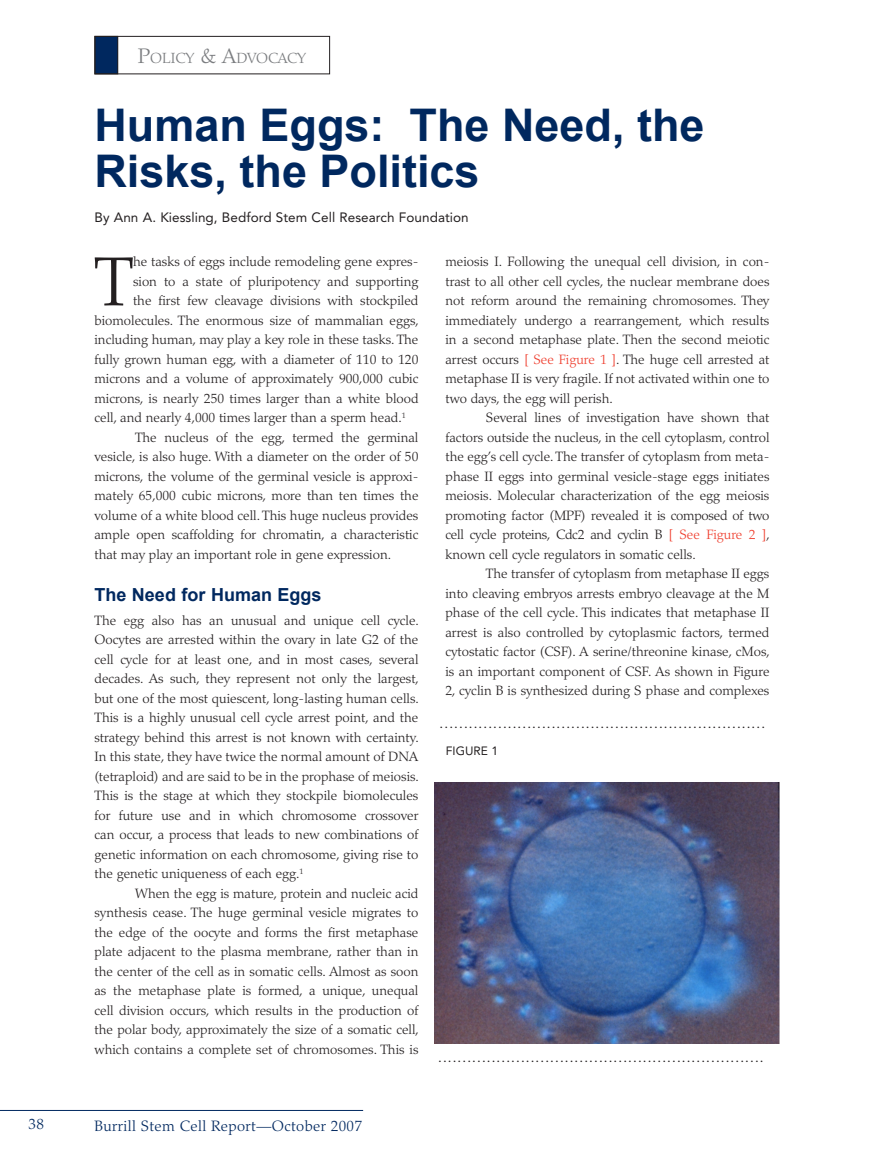
<style>
.page{position:relative;width:891px;height:1161px;background:#fff}
.page>*{position:absolute;margin:0;border:0;box-sizing:border-box;transform-origin:0 0}
.body_copy{font:300 69.15px "Palatino";color:#231f20}
.Head_1{font:700 45px/46.5px "Arial";color:#00285f}
.Head_2{font:700 18px "Arial";color:#00285f}
.t1{font:300 15px "Palatino";color:#231f20}
.source{font:300 15px "Palatino";letter-spacing:.025em;color:#00285f}
.body_copy-2{font:300 14.7px "Palatino";color:#7a7c7f}
.Body_Copy_w__indent{font:300 13.5px/19.5px "Palatino";color:#231f20;text-align:justify}
.body_copy-3{font:300 13.5px/19.5px "Palatino";color:#231f20;text-align:justify}
.By_Line{font:13.5px "Avenir";letter-spacing:.005em;color:#231f20}
.chart_text{font:12px "Avenir";color:#231f20}
.s1{font-size:21px}
.s2{color:#ef3e2e}
</style>
<div class="page">
<hr style="left:0;top:1110px;width:363px;height:1px;background:#00285f">
<div style="left:95px;top:36px;width:23px;height:38px;background:#00285f"></div>
<div style="left:94px;top:36px;width:24px;height:38px;border:1px solid #231f20"></div>
<div style="left:94px;top:36px;width:236px;height:38px;border:1px solid #231f20"></div>
<img style="left:435px;top:783px;width:345px;height:260px">
<p class="body_copy-2" style="left:138px;top:49px;width:170px"><span class="s1">P</span>olicy <span class="s1">&amp; A</span>dvocacy</p>
<p class="Head_1" style="left:94px;top:102px;width:612px">Human Eggs: The Need, the<br>Risks, the Politics</p>
<p class="By_Line" style="left:94px;top:209px;width:376px">By Ann A. Kiessling, Bedford Stem Cell Research Foundation</p>
<p class="body_copy" style="left:94px;top:242px;width:40px">T</p>
<p class="body_copy-3" style="left:133px;top:252px;width:287px">he tasks of eggs include remodeling gene expres-</p>
<p class="body_copy-3" style="left:133px;top:272px;width:287px">sion to a state of pluripotency and supporting</p>
<p class="body_copy-3" style="left:133px;top:291px;width:287px">the first few cleavage divisions with stockpiled</p>
<p class="body_copy-3" style="left:94px;top:311px;width:326px">biomolecules. The enormous size of mammalian eggs,</p>
<p class="body_copy-3" style="left:94px;top:330px;width:325px">including human, may play a key role in these tasks. The</p>
<p class="body_copy-3" style="left:94px;top:350px;width:325px">fully grown human egg, with a diameter of 110 to 120</p>
<p class="body_copy-3" style="left:94px;top:369px;width:326px">microns and a volume of approximately 900,000 cubic</p>
<p class="body_copy-3" style="left:94px;top:389px;width:326px">microns, is nearly 250 times larger than a white blood</p>
<p class="body_copy-3" style="left:94px;top:408px;width:313px">cell, and nearly 4,000 times larger than a sperm head.<sup>1</sup></p>
<p class="Body_Copy_w__indent" style="left:95px;top:428px;width:326px;text-indent:40px">The nucleus of the egg, termed the germinal vesicle, is also huge. With a diameter on the order of 50 microns, the volume of the germinal vesicle is approxi&shy;mately 65,000 cubic microns, more than ten times the volume of a white blood cell. This huge nucleus provides ample open scaffolding for chromatin, a characteristic that may play an important role in gene expression.</p>
<p class="Head_2" style="left:94px;top:584px;width:229px">The Need for Human Eggs</p>
<p class="body_copy-3" style="left:94px;top:611px;width:326px">The egg also has an unusual and unique cell cycle.<br>Oocytes are arrested within the ovary in late G2 of the cell cycle for at least one, and in most cases, several decades. As such, they represent not only the largest, but one of the most quiescent, long-lasting human cells.<br>This is a highly unusual cell cycle arrest point, and the strategy behind this arrest is not known with certainty.<br>In this state, they have twice the normal amount of DNA (tetraploid) and are said to be in the prophase of meiosis.<br>This is the stage at which they stockpile biomolecules for future use and in which chromosome crossover can occur, a process that leads to new combinations of genetic information on each chromosome, giving rise to the genetic uniqueness of each egg.<sup>1</sup></p>
<p class="Body_Copy_w__indent" style="left:94px;top:884px;width:326px;text-indent:40px">When the egg is mature, protein and nucleic acid synthesis cease. The huge germinal vesicle migrates to the edge of the oocyte and forms the first metaphase plate adjacent to the plasma membrane, rather than in the center of the cell as in somatic cells. Almost as soon as the metaphase plate is formed, a unique, unequal cell division occurs, which results in the production of the polar body, approximately the size of a somatic cell, which contains a complete set of chromosomes. This is</p>
<p class="Body_Copy_w__indent" style="left:445px;top:252px;width:326px">meiosis I. Following the unequal cell division, in con&shy;trast to all other cell cycles, the nuclear membrane does not reform around the remaining chromosomes. They immediately undergo a rearrangement, which results in a second metaphase plate. Then the second meiotic arrest occurs <span class="s2">[ See Figure 1 ]</span>. The huge cell arrested at metaphase II is very fragile. If not activated within one to two days, the egg will perish.</p>
<p class="Body_Copy_w__indent" style="left:445px;top:408px;width:326px;text-indent:41px">Several lines of investigation have shown that factors outside the nucleus, in the cell cytoplasm, control the egg’s cell cycle. The transfer of cytoplasm from meta&shy;phase II eggs into germinal vesicle-stage eggs initiates meiosis. Molecular characterization of the egg meiosis promoting factor (MPF) revealed it is composed of two cell cycle proteins, Cdc2 and cyclin B <span class="s2">[ See Figure 2 ]</span>, known cell cycle regulators in somatic cells.</p>
<p class="Body_Copy_w__indent" style="left:445px;top:564px;width:326px;text-indent:40px">The transfer of cytoplasm from metaphase II eggs into cleaving embryos arrests embryo cleavage at the M phase of the cell cycle. This indicates that metaphase II arrest is also controlled by cytoplasmic factors, termed cytostatic factor (CSF). A serine/threonine kinase, cMos, is an important component of CSF. As shown in Figure 2, cyclin B is synthesized during S phase and complexes</p>
<p class="t1" style="left:440px;top:715px;width:327px">...................................................................</p>
<p class="chart_text" style="left:446px;top:743px;width:54px">figure 1</p>
<p class="t1" style="left:438px;top:1048px;width:327px">...................................................................</p>
<p class="source" style="left:29px;top:1115px;width:17px">38</p>
<p class="source" style="left:95px;top:1117px;width:269px">Burrill Stem Cell Report—October 2007</p>
</div>
